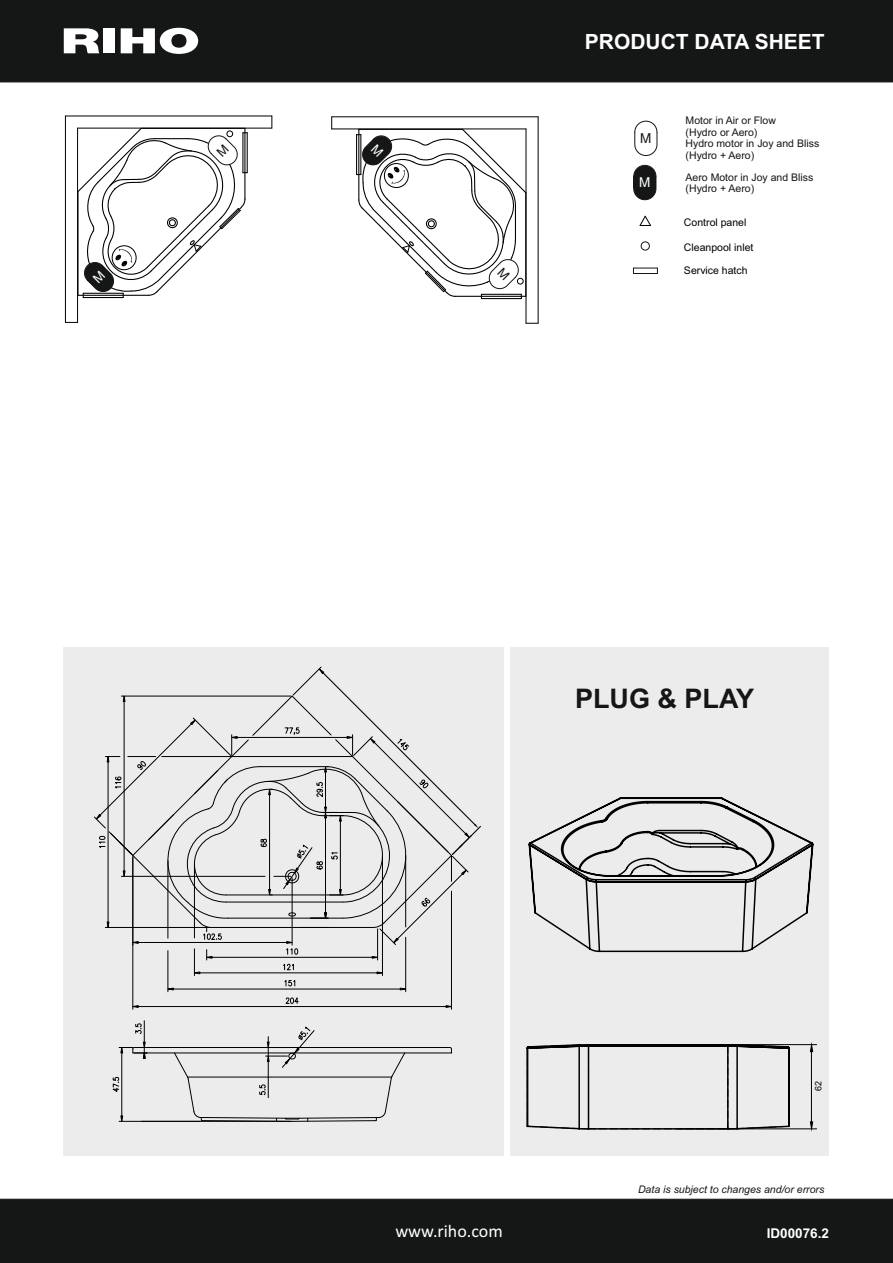
<style>
.page{position:relative;width:893px;height:1263px;background:#fff}
.page>*{position:absolute;margin:0;border:0;box-sizing:border-box;transform-origin:0 0}
.t1{font:700 27px "Arial";color:#151616}
.t2{font:700 21px "Arial";color:#fff}
.t3{font:18px "Calibri";color:#fff}
.t4{font:700 13.5px "Arial";color:#fff}
.t5{font:10.5px/11.7px "Arial";color:#151616}
.t6{font:10.5px "Arial";color:#000}
.t7{font:italic 10.5px "Arial";color:#151616}
.t8{font:9px "Arial";color:#000}
</style>
<div class="page">
<div style="left:0;top:0;width:893px;height:83px;background:#151616"></div>
<div style="left:103px;top:28px;width:12px;height:25px;background:#fff"></div>
<svg style="left:121px;top:28px;width:77px;height:26px"></svg>
<svg style="left:64px;top:28px;width:35px;height:25px"></svg>
<div style="left:0;top:1198px;width:893px;height:65px;background:#151616"></div>
<div style="left:64px;top:647px;width:440px;height:509px;background:#ececec"></div>
<div style="left:510px;top:647px;width:319px;height:509px;background:#ececec"></div>
<svg style="left:639px;top:215px;width:12px;height:11px"></svg>
<svg style="left:633px;top:268px;width:25px;height:6px"></svg>
<div style="left:641px;top:241px;width:9px;height:10px;border:1px solid #151616;border-radius:50%"></div>
<hr style="left:247px;top:133px;width:1px;height:40px;background:#000">
<hr style="left:65px;top:116px;width:207px;height:1px;background:#000">
<hr style="left:65px;top:116px;width:1px;height:206px;background:#000">
<svg style="left:65px;top:322px;width:13px;height:1px"></svg>
<hr style="left:77px;top:128px;width:1px;height:194px;background:#000">
<hr style="left:78px;top:128px;width:194px;height:1px;background:#000">
<svg style="left:526px;top:323px;width:12px;height:1px"></svg>
<hr style="left:538px;top:117px;width:1px;height:206px;background:#000">
<hr style="left:332px;top:116px;width:206px;height:1px;background:#000">
<svg style="left:331px;top:117px;width:1px;height:12px"></svg>
<hr style="left:332px;top:129px;width:194px;height:1px;background:#000">
<hr style="left:526px;top:129px;width:1px;height:194px;background:#000">
<hr style="left:356px;top:135px;width:1px;height:40px;background:#000">
<hr style="left:134px;top:1047px;width:316px;height:1px;background:#000">
<hr style="left:133px;top:1052px;width:318px;height:1px;background:#000">
<hr style="left:119px;top:1121px;width:172px;height:1px;background:#000">
<hr style="left:121px;top:1053px;width:1px;height:63px;background:#000">
<svg style="left:120px;top:1106px;width:4px;height:16px"></svg>
<svg style="left:112px;top:1076px;width:8px;height:16px"></svg>
<svg style="left:449px;top:1047px;width:3px;height:7px"></svg>
<hr style="left:132px;top:857px;width:1px;height:152px;background:#000">
<hr style="left:451px;top:891px;width:1px;height:118px;background:#000">
<hr style="left:138px;top:1006px;width:308px;height:1px;background:#000">
<svg style="left:132px;top:1005px;width:7px;height:3px"></svg>
<svg style="left:445px;top:1005px;width:6px;height:3px"></svg>
<svg style="left:285px;top:997px;width:14px;height:7px"></svg>
<hr style="left:167px;top:951px;width:1px;height:41px;background:#000">
<hr style="left:405px;top:937px;width:1px;height:55px;background:#000">
<svg style="left:173px;top:1026px;width:233px;height:96px"></svg>
<svg style="left:119px;top:1021px;width:28px;height:48px"></svg>
<svg style="left:528px;top:797px;width:286px;height:156px"></svg>
<svg style="left:809px;top:1121px;width:5px;height:7px"></svg>
<svg style="left:809px;top:1045px;width:5px;height:7px"></svg>
<svg style="left:526px;top:1044px;width:265px;height:86px"></svg>
<hr style="left:677px;top:1044px;width:140px;height:1px;background:#000">
<hr style="left:677px;top:1128px;width:140px;height:1px;background:#000">
<hr style="left:811px;top:1049px;width:1px;height:77px;background:#000">
<svg style="left:94px;top:666px;width:387px;height:325px"></svg>
<svg style="left:634px;top:120px;width:24px;height:36px"></svg>
<svg style="left:633px;top:164px;width:24px;height:37px"></svg>
<svg style="left:77px;top:127px;width:170px;height:171px"></svg>
<svg style="left:357px;top:128px;width:170px;height:171px"></svg>
<h2 class="t2" style="left:585px;top:34px;width:241px">PRODUCT DATA SHEET</h2>
<p class="t5" style="left:686px;top:115px;width:135px">Motor in Air or Flow<br>(Hydro or Aero)<br>Hydro motor in Joy and Bliss (Hydro + Aero)</p>
<p class="t5" style="left:686px;top:172px;width:129px">Aero Motor in Joy and Bliss (Hydro + Aero)</p>
<p class="t6" style="left:684px;top:218px;width:64px">Control panel</p>
<p class="t6" style="left:684px;top:267px;width:65px">Service hatch</p>
<p class="t6" style="left:684px;top:243px;width:71px">Cleanpool inlet</p>
<h1 class="t1" style="left:575px;top:688px;width:181px">PLUG &amp; PLAY</h1>
<h3 class="t3" style="left:395px;top:1224px;width:109px">www.riho.com</h3>
<p class="t8" style="left:815px;top:1091px;width:12px;rotate:-90deg">62</p>
<p class="t7" style="left:638px;top:1185px;width:188px">Data is subject to changes and/or errors</p>
<p class="t4" style="left:767px;top:1228px;width:64px">ID00076.2</p>
</div>
